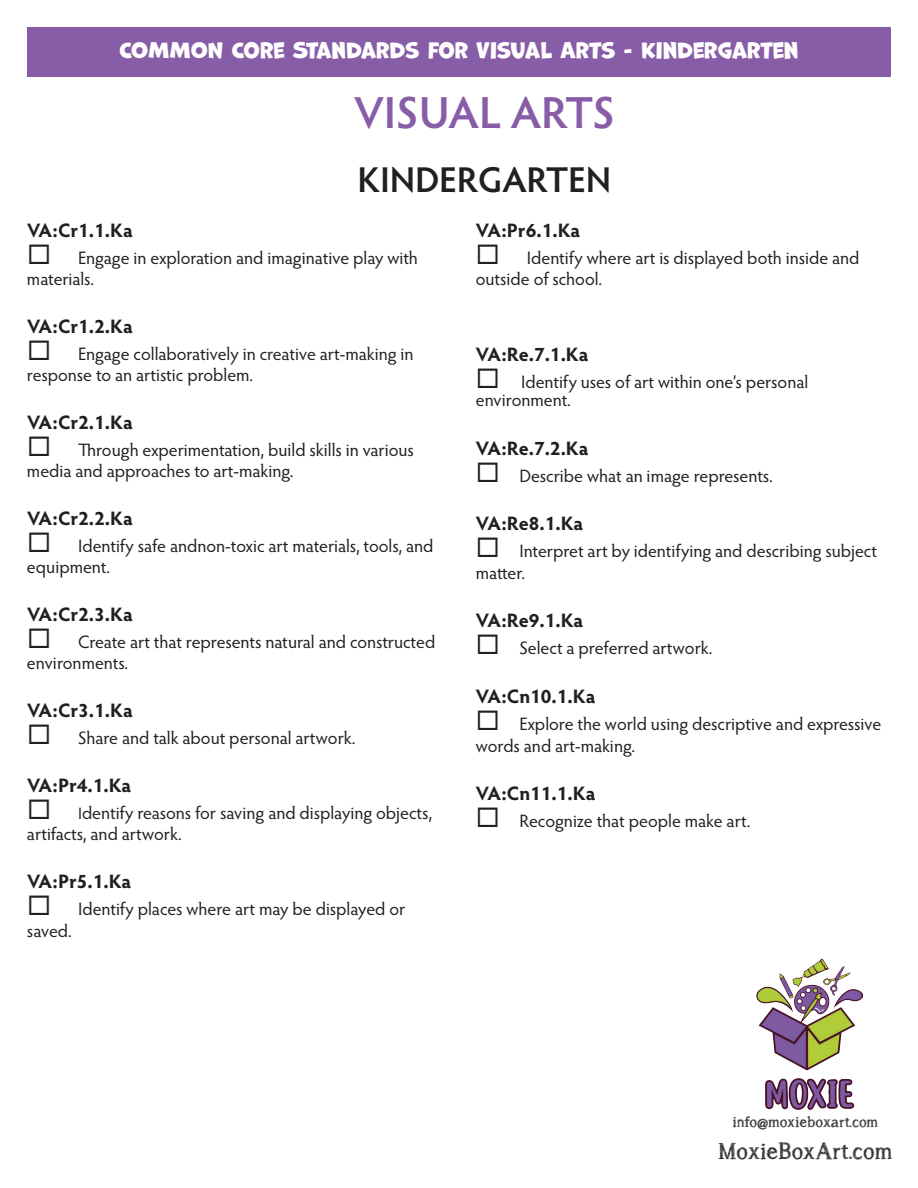
<style>
.page{position:relative;width:918px;height:1188px;background:#fff}
.page>*{position:absolute;margin:0;border:0;box-sizing:border-box;transform-origin:0 0}
.t1{font:600 45px "Hypatia Sans Pro";color:#885da7}
.t2{font:600 36px "Hypatia Sans Pro";letter-spacing:-.005em;color:#231f20}
.t3{font:27.6px "A Songfor Jennifer";letter-spacing:.025em;color:#231f20}
.t4{font:21px "Marvin";color:#fff}
.t5{font:700 19.5px "Hypatia Sans Pro";letter-spacing:-.01em;color:#231f20}
.t6{font:18px/21px "Hypatia Sans Pro";color:#231f20}
.t7{font:18px "A Songfor Jennifer";letter-spacing:.025em;color:#231f20}
.s1{font-size:16.5px}
</style>
<div class="page">
<div style="left:27px;top:27px;width:864px;height:49px;background:#885da7"></div>
<img style="left:757px;top:959px;width:105px;height:151px">
<p class="t4" style="left:120px;top:38px;width:680px">COMMON CORE STANDARDS FOR VISUAL ARTS - KINDERGARTEN</p>
<h1 class="t1" style="left:354px;top:81px;width:262px">VISUAL ARTS</h1>
<h2 class="t2" style="left:358px;top:155px;width:255px">KINDERGARTEN</h2>
<p class="t5" style="left:27px;top:216px;width:107px">VA:Cr1.1.Ka</p>
<p class="t6" style="left:27px;top:247px;width:392px">◻ Engage in exploration and imaginative play with materials.</p>
<p class="t5" style="left:27px;top:312px;width:107px">VA:Cr1.2.Ka</p>
<p class="t6" style="left:27px;top:343px;width:388px">◻ Engage collaboratively in creative art-making in response to an artistic problem.</p>
<p class="t5" style="left:27px;top:408px;width:107px">VA:Cr2.1.Ka</p>
<p class="t6" style="left:27px;top:439px;width:388px">◻ Through experimentation, build skills in various media and approaches to art-making.</p>
<p class="t5" style="left:27px;top:504px;width:107px">VA:Cr2.2.Ka</p>
<p class="t6" style="left:27px;top:535px;width:408px">◻ Identify safe andnon-toxic art materials, tools, and equipment.</p>
<p class="t5" style="left:27px;top:600px;width:107px">VA:Cr2.3.Ka</p>
<p class="t6" style="left:27px;top:631px;width:410px">◻ Create art that represents natural and constructed environments.</p>
<p class="t5" style="left:27px;top:696px;width:107px">VA:Cr3.1.Ka</p>
<p class="t6" style="left:27px;top:727px;width:330px">◻ Share and talk about personal artwork.</p>
<p class="t5" style="left:27px;top:771px;width:106px">VA:Pr4.1.Ka</p>
<p class="t6" style="left:27px;top:802px;width:407px">◻ <span class="s1">I</span>dentify reasons for saving and displaying objects, artifacts, and artwork.</p>
<p class="t5" style="left:27px;top:868px;width:106px">VA:Pr5.1.Ka</p>
<p class="t6" style="left:27px;top:898px;width:380px;line-height:21.6px">◻ Identify places where art may be displayed or saved.</p>
<p class="t5" style="left:476px;top:216px;width:106px">VA:Pr6.1.Ka</p>
<p class="t6" style="left:476px;top:246px;width:385px;line-height:21.6px">◻ Identify where art is displayed both inside and outside of school.</p>
<p class="t5" style="left:476px;top:340px;width:114px">VA:Re.7.1.Ka</p>
<p class="t6" style="left:476px;top:372px;width:334px;line-height:18px">◻ Identify uses of art within one’s personal environment.</p>
<p class="t5" style="left:476px;top:434px;width:114px">VA:Re.7.2.Ka</p>
<p class="t6" style="left:476px;top:464px;width:298px">◻ Describe what an image represents.</p>
<p class="t5" style="left:476px;top:510px;width:109px">VA:Re8.1.Ka</p>
<p class="t6" style="left:476px;top:540px;width:403px;line-height:21.6px">◻ Interpret art by identifying and describing subject matter.</p>
<p class="t5" style="left:476px;top:607px;width:109px">VA:Re9.1.Ka</p>
<p class="t6" style="left:476px;top:637px;width:238px">◻ Select a preferred artwork.</p>
<p class="t5" style="left:476px;top:682px;width:121px">VA:Cn10.1.Ka</p>
<p class="t6" style="left:476px;top:712px;width:407px;line-height:21.6px">◻ Explore the world using descriptive and expressive words and art-making.</p>
<p class="t5" style="left:476px;top:780px;width:121px">VA:Cn11.1.Ka</p>
<p class="t6" style="left:476px;top:810px;width:276px">◻ Recognize that people make art.</p>
<p class="t7" style="left:733px;top:1112px;width:147px">info@moxieboxart.com</p>
<h3 class="t3" style="left:719px;top:1136px;width:175px">MoxieBoxArt.com</h3>
</div>
